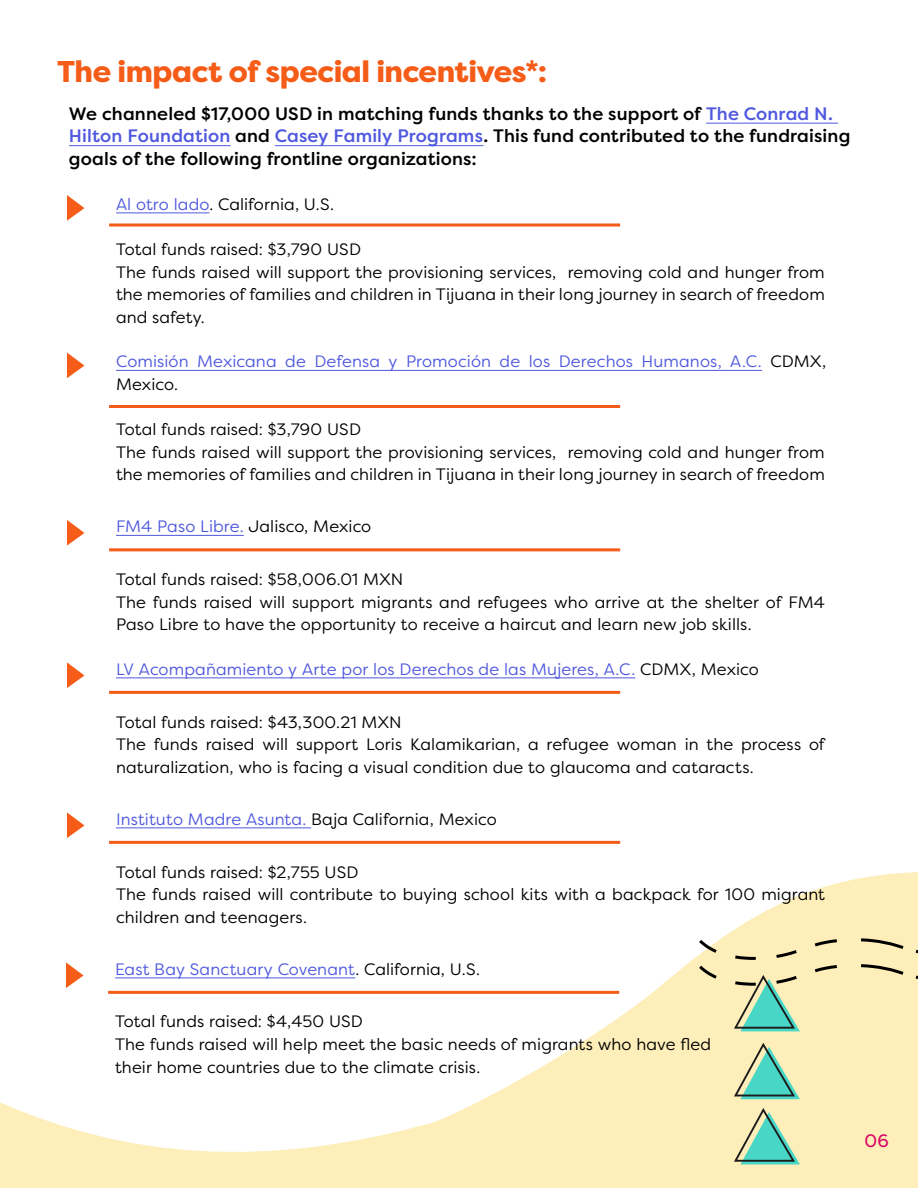
<style>
.page{position:relative;width:918px;height:1188px;background:#fff}
.page>*{position:absolute;margin:0;border:0;box-sizing:border-box;transform-origin:0 0}
.t1{font:800 30px "Filson Pro";letter-spacing:-.015em;color:#f55c17}
.t2{font:500 18px/22.5px "Filson Pro";letter-spacing:.01em;color:#000}
.t3{font:18px "Filson Pro";color:#d90767}
.t4{font:16.5px/22.5px "Filson Pro";letter-spacing:.005em;color:#000}
.t5{font:16.5px/22.5px "Filson Pro";letter-spacing:.005em;color:#4f58de}
.s1{color:#4f58de}
.s2{color:#000}
</style>
<div class="page">
<svg style="left:0;top:872px;width:918px;height:316px"></svg>
<hr style="left:706px;top:123px;width:132px;height:1px;background:#4f58de">
<hr style="left:69px;top:145px;width:162px;height:1px;background:#4f58de">
<hr style="left:275px;top:145px;width:208px;height:1px;background:#4f58de">
<svg style="left:67px;top:195px;width:18px;height:26px"></svg>
<svg style="left:67px;top:520px;width:18px;height:26px"></svg>
<svg style="left:67px;top:662px;width:18px;height:26px"></svg>
<svg style="left:67px;top:812px;width:18px;height:26px"></svg>
<svg style="left:67px;top:352px;width:18px;height:26px"></svg>
<hr style="left:116px;top:212px;width:93px;height:1px;background:#4f58de">
<hr style="left:116px;top:535px;width:128px;height:1px;background:#4f58de">
<hr style="left:116px;top:677px;width:519px;height:1px;background:#4f58de">
<hr style="left:116px;top:827px;width:195px;height:1px;background:#4f58de">
<hr style="left:116px;top:370px;width:646px;height:1px;background:#4f58de">
<hr style="left:109px;top:223px;width:511px;height:3px;background:#f55c17">
<hr style="left:109px;top:548px;width:511px;height:3px;background:#f55c17">
<hr style="left:109px;top:691px;width:511px;height:3px;background:#f55c17">
<hr style="left:109px;top:841px;width:511px;height:3px;background:#f55c17">
<hr style="left:109px;top:405px;width:511px;height:3px;background:#f55c17">
<svg style="left:732px;top:1106px;width:68px;height:58px;background:#add3af"></svg>
<svg style="left:732px;top:1041px;width:68px;height:58px;background:#acd3b0"></svg>
<svg style="left:696px;top:936px;width:222px;height:95px;background:#e5e0b1"></svg>
<svg style="left:66px;top:962px;width:18px;height:26px"></svg>
<hr style="left:115px;top:977px;width:240px;height:1px;background:#4f58de">
<hr style="left:108px;top:991px;width:511px;height:3px;background:#f55c17">
<h1 class="t1" style="left:57px;top:53px;width:492px">The impact of special incentives*:</h1>
<p class="t2" style="left:69px;top:102px;width:783px">We channeled $17,000 USD in matching funds thanks to the support of <span class="s1">The Conrad N.<br>Hilton Foundation</span> and <span class="s1">Casey Family Programs</span>. This fund contributed to the fundraising goals of the following frontline organizations:</p>
<p class="t4" style="left:116px;top:193px;width:220px"><span class="s1">Al otro lado</span>. California, U.S.</p>
<p class="t4" style="left:116px;top:238px;width:710px">Total funds raised: $3,790 USD<br>The funds raised will support the provisioning services, removing cold and hunger from the memories of families and children in Tijuana in their long journey in search of freedom and safety.</p>
<p class="t5" style="left:116px;top:350px;width:712px">Comisión Mexicana de Defensa y Promoción de los Derechos Humanos, A.C. <span class="s2">CDMX,<br>Mexico.</span></p>
<p class="t4" style="left:116px;top:418px;width:710px">Total funds raised: $3,790 USD<br>The funds raised will support the provisioning services, removing cold and hunger from the memories of families and children in Tijuana in their long journey in search of freedom</p>
<p class="t4" style="left:116px;top:515px;width:257px"><span class="s1">FM4 Paso Libre.</span> Jalisco, Mexico</p>
<p class="t4" style="left:116px;top:568px;width:710px">Total funds raised: $58,006.01 MXN<br>The funds raised will support migrants and refugees who arrive at the shelter of FM4<br>Paso Libre to have the opportunity to receive a haircut and learn new job skills.</p>
<p class="t5" style="left:116px;top:658px;width:644px">LV Acompañamiento y Arte por los Derechos de las Mujeres, A.C. <span class="s2">CDMX, Mexico</span></p>
<p class="t4" style="left:116px;top:710px;width:710px">Total funds raised: $43,300.21 MXN<br>The funds raised will support Loris Kalamikarian, a refugee woman in the process of naturalization, who is facing a visual condition due to glaucoma and cataracts.</p>
<p class="t5" style="left:116px;top:808px;width:382px">Instituto Madre Asunta. <span class="s2">Baja California, Mexico</span></p>
<p class="t4" style="left:116px;top:860px;width:710px">Total funds raised: $2,755 USD<br>The funds raised will contribute to buying school kits with a backpack for 100 migrant children and teenagers.</p>
<p class="t5" style="left:115px;top:958px;width:366px">East Bay Sanctuary Covenant<span class="s2">. California, U.S.</span></p>
<p class="t4" style="left:115px;top:1010px;width:598px">Total funds raised: $4,450 USD<br>The funds raised will help meet the basic needs of migrants who have fled their home countries due to the climate crisis.</p>
<p class="t3" style="left:865px;top:1129px;width:26px">06</p>
</div>
